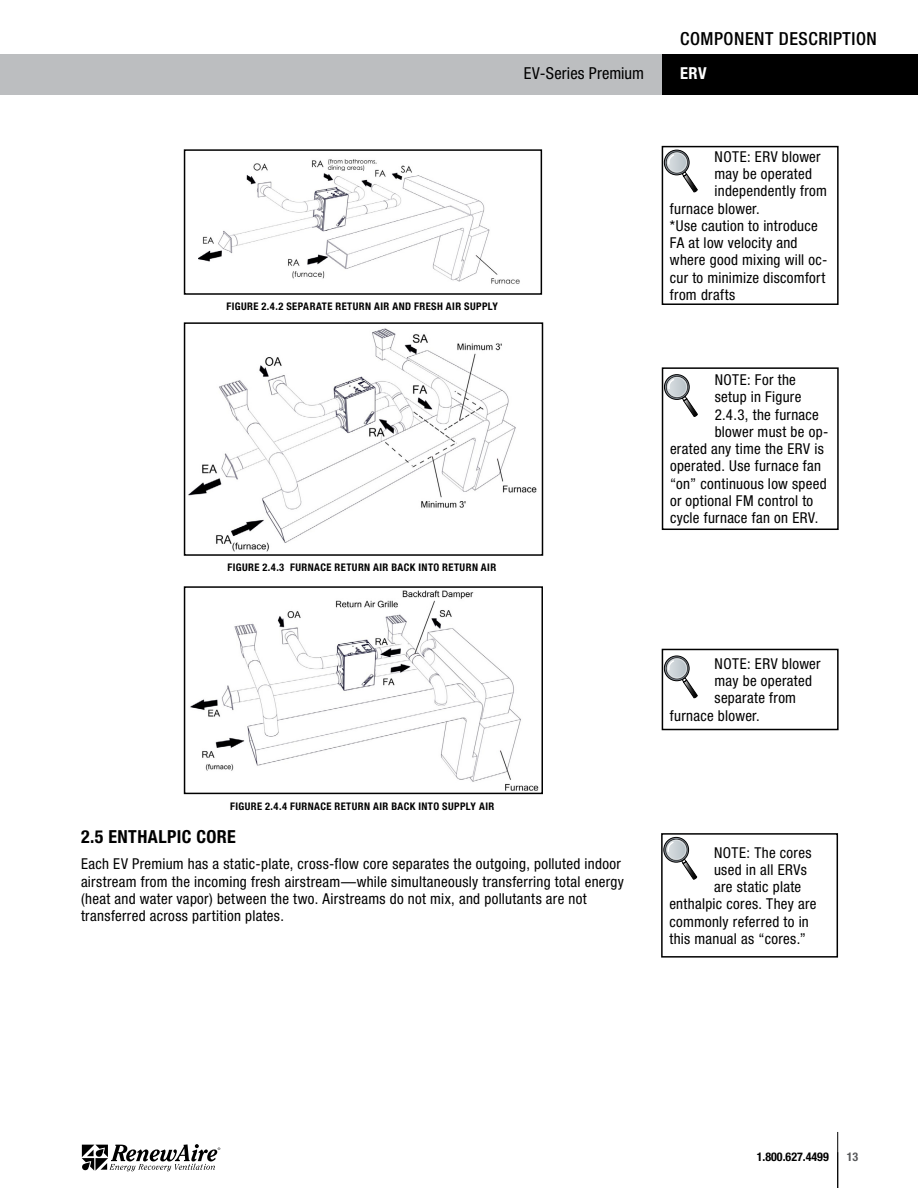
<style>
.page{position:relative;width:918px;height:1188px;background:#fff}
.page>*{position:absolute;margin:0;border:0;box-sizing:border-box;transform-origin:0 0}
.t1{font:500 condensed 18px "Helvetica Neue LT Std";letter-spacing:.03em;color:#000}
.t2{font:700 condensed 18px "Helvetica Neue LT Std";letter-spacing:.02em;color:#000}
.t3{font:condensed 16.5px "Helvetica Neue LT Std";letter-spacing:.005em;color:#000}
.t4{font:700 condensed 16.5px "Helvetica Neue LT Std";color:#fff}
.t5{font:condensed 15px/17.2px "Helvetica Neue LT Std";letter-spacing:.02em;color:#000}
.t6{font:700 condensed 12px "Helvetica Neue LT Std";color:#000}
.t7{font:700 condensed 12px "Helvetica Neue LT Std";color:#58595b}
.t8{font:700 condensed 10.5px "Helvetica Neue LT Std";letter-spacing:.04em;color:#000}
</style>
<div class="page">
<hr style="left:837px;top:1132px;width:1px;height:56px;background:#000">
<hr style="left:0;top:54px;width:1px;height:40px;background:#bcbec0">
<div style="left:1px;top:54px;width:662px;height:40px;background:#bcbec0"></div>
<div style="left:662px;top:54px;width:256px;height:40px;background:#000"></div>
<svg style="left:82px;top:1144px;width:138px;height:27px"></svg>
<img style="left:188px;top:328px;width:349px;height:224px">
<div style="left:184px;top:322px;width:359px;height:234px;border:2px solid #000"></div>
<svg style="left:664px;top:375px;width:25px;height:24px"></svg>
<div style="left:664px;top:374px;width:25px;height:26px;border:1px solid #000;border-radius:50%"></div>
<svg style="left:666px;top:376px;width:22px;height:22px"></svg>
<div style="left:666px;top:376px;width:22px;height:22px;border:1px solid #000;border-radius:50%"></div>
<svg style="left:682px;top:395px;width:16px;height:22px"></svg>
<svg style="left:667px;top:377px;width:20px;height:20px"></svg>
<div style="left:667px;top:377px;width:20px;height:20px;border:1px solid #fff;border-radius:50%"></div>
<svg style="left:668px;top:378px;width:8px;height:13px"></svg>
<div style="left:662px;top:367px;width:177px;height:163px;border:2px solid #000"></div>
<img style="left:198px;top:159px;width:322px;height:125px">
<svg style="left:664px;top:150px;width:25px;height:25px"></svg>
<div style="left:664px;top:150px;width:25px;height:25px;border:1px solid #000;border-radius:50%"></div>
<div style="left:666px;top:152px;width:22px;height:21px;border:1px solid #000;border-radius:50%"></div>
<svg style="left:682px;top:171px;width:16px;height:21px"></svg>
<svg style="left:667px;top:153px;width:20px;height:19px"></svg>
<div style="left:667px;top:152px;width:20px;height:21px;border:1px solid #fff;border-radius:50%"></div>
<svg style="left:668px;top:153px;width:8px;height:13px"></svg>
<div style="left:662px;top:146px;width:177px;height:159px;border:2px solid #000"></div>
<div style="left:184px;top:149px;width:358px;height:146px;border:2px solid #000"></div>
<img style="left:190px;top:590px;width:349px;height:201px">
<div style="left:184px;top:586px;width:359px;height:208px;border:2px solid #000"></div>
<svg style="left:664px;top:656px;width:25px;height:25px"></svg>
<div style="left:664px;top:656px;width:25px;height:25px;border:1px solid #000;border-radius:50%"></div>
<div style="left:666px;top:658px;width:21px;height:21px;background:#626567;border-radius:50%"></div>
<div style="left:666px;top:658px;width:22px;height:21px;border:1px solid #000;border-radius:50%"></div>
<svg style="left:682px;top:677px;width:16px;height:21px"></svg>
<svg style="left:667px;top:659px;width:20px;height:19px"></svg>
<div style="left:667px;top:658px;width:20px;height:21px;border:1px solid #fff;border-radius:50%"></div>
<svg style="left:668px;top:659px;width:8px;height:13px"></svg>
<div style="left:662px;top:649px;width:177px;height:81px;border:2px solid #000"></div>
<svg style="left:664px;top:837px;width:25px;height:25px"></svg>
<div style="left:664px;top:837px;width:25px;height:25px;border:1px solid #000;border-radius:50%"></div>
<div style="left:666px;top:839px;width:21px;height:21px;background:#787a7c;border-radius:50%"></div>
<svg style="left:681px;top:858px;width:16px;height:21px"></svg>
<svg style="left:667px;top:840px;width:19px;height:20px"></svg>
<div style="left:666px;top:839px;width:21px;height:21px;border:1px solid #fff;border-radius:50%"></div>
<svg style="left:667px;top:840px;width:8px;height:13px"></svg>
<div style="left:661px;top:833px;width:177px;height:125px;border:2px solid #000"></div>
<p class="t1" style="left:680px;top:28px;width:198px">COMPONENT DESCRIPTION</p>
<p class="t3" style="left:524px;top:64px;width:122px">EV-Series Premium</p>
<p class="t4" style="left:680px;top:63px;width:28px">ERV</p>
<p class="t8" style="left:226px;top:299px;width:273px">FIGURE 2.4.2 SEPARATE RETURN AIR AND FRESH AIR SUPPLY</p>
<p class="t8" style="left:227px;top:561px;width:270px">FIGURE 2.4.3 FURNACE RETURN AIR BACK INTO RETURN AIR</p>
<p class="t5" style="left:715px;top:148px;width:108px">NOTE: ERV blower</p>
<p class="t5" style="left:715px;top:165px;width:99px">may be operated</p>
<p class="t5" style="left:715px;top:182px;width:114px">independently from</p>
<p class="t5" style="left:670px;top:200px;width:91px">furnace blower.</p>
<p class="t5" style="left:670px;top:217px;width:149px">*Use caution to introduce</p>
<p class="t5" style="left:670px;top:234px;width:129px">FA at low velocity and</p>
<p class="t5" style="left:670px;top:251px;width:159px">where good mixing will oc-</p>
<p class="t5" style="left:670px;top:269px;width:157px">cur to minimize discomfort</p>
<p class="t5" style="left:670px;top:286px;width:67px">from drafts</p>
<p class="t5" style="left:715px;top:371px;width:83px">NOTE: For the</p>
<p class="t5" style="left:715px;top:388px;width:88px">setup in Figure</p>
<p class="t5" style="left:715px;top:406px;width:106px">2.4.3, the furnace</p>
<p class="t5" style="left:715px;top:423px;width:115px">blower must be op-</p>
<p class="t5" style="left:670px;top:440px;width:155px">erated any time the ERV is</p>
<p class="t5" style="left:670px;top:457px;width:153px">operated. Use furnace fan</p>
<p class="t5" style="left:670px;top:475px;width:158px">“on” continuous low speed</p>
<p class="t5" style="left:670px;top:492px;width:145px">or optional FM control to</p>
<p class="t5" style="left:670px;top:509px;width:150px">cycle furnace fan on ERV.</p>
<p class="t8" style="left:230px;top:800px;width:266px">FIGURE 2.4.4 FURNACE RETURN AIR BACK INTO SUPPLY AIR</p>
<p class="t5" style="left:715px;top:655px;width:108px">NOTE: ERV blower</p>
<p class="t5" style="left:715px;top:672px;width:99px">may be operated</p>
<p class="t5" style="left:715px;top:689px;width:83px">separate from</p>
<p class="t5" style="left:670px;top:707px;width:91px">furnace blower.</p>
<p class="t2" style="left:81px;top:825px;width:156px">2.5 ENTHALPIC CORE</p>
<p class="t5" style="left:81px;top:855px;width:545px">Each EV Premium has a static-plate, cross-flow core separates the outgoing, polluted indoor airstream from the incoming fresh airstream—while simultaneously transferring total energy (heat and water vapor) between the two. Airstreams do not mix, and pollutants are not transferred across partition plates.</p>
<p class="t5" style="left:714px;top:844px;width:99px">NOTE: The cores</p>
<p class="t5" style="left:714px;top:861px;width:94px">used in all ERVs</p>
<p class="t5" style="left:714px;top:878px;width:89px">are static plate</p>
<p class="t5" style="left:669px;top:895px;width:149px">enthalpic cores. They are</p>
<p class="t5" style="left:669px;top:913px;width:141px">commonly referred to in</p>
<p class="t5" style="left:669px;top:930px;width:138px">this manual as “cores.”</p>
<p class="t6" style="left:757px;top:1149px;width:73px">1.800.627.4499</p>
<p class="t7" style="left:847px;top:1149px;width:13px">13</p>
</div>
